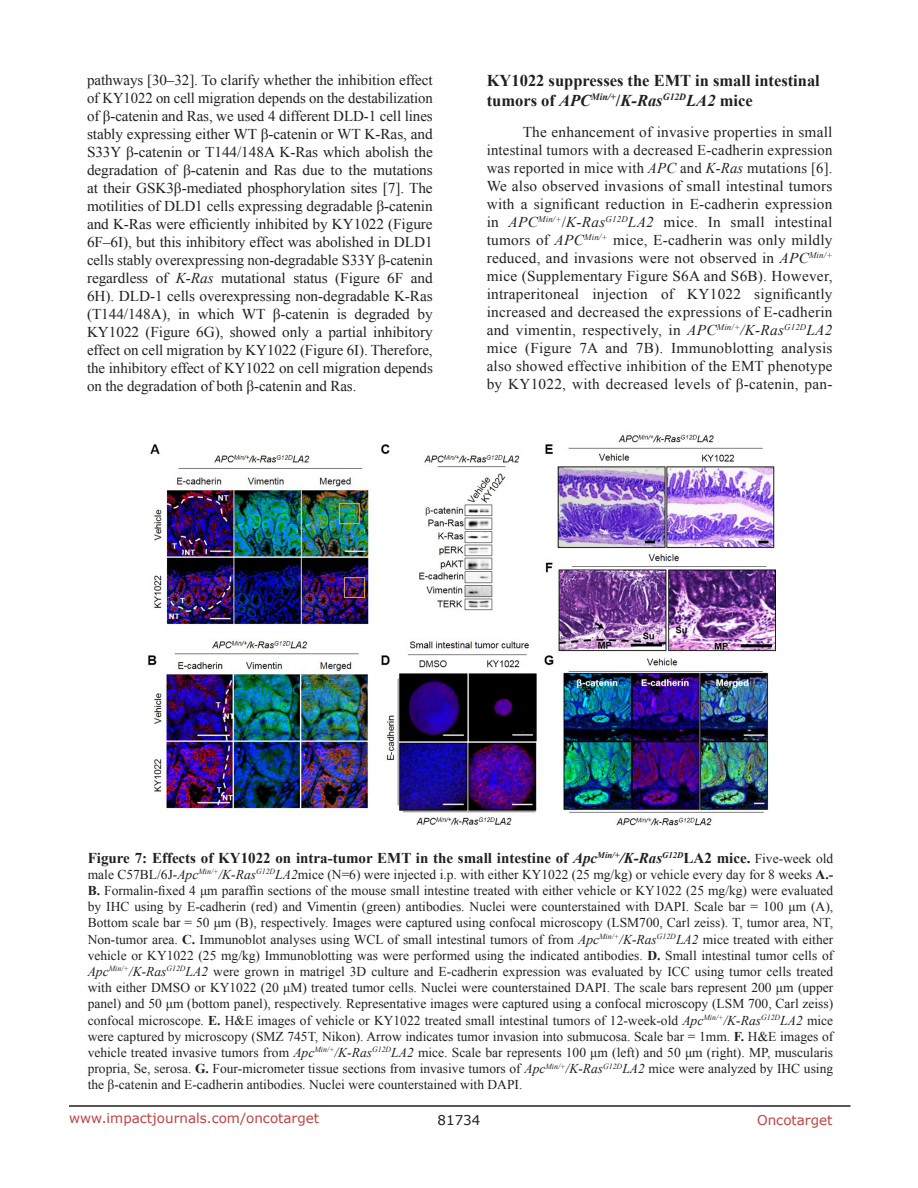
<style>
.page{position:relative;width:918px;height:1188px;background:#fff}
.page>*{position:absolute;margin:0;border:0;box-sizing:border-box;transform-origin:0 0}
.SubHeading{font:700 16.5px/19.8px "Times New Roman";color:#231f20}
.BodyText{font:15px/18px "Times New Roman";letter-spacing:.005em;color:#231f20;text-align:justify}
.figuretext{font:700 15px "Times New Roman";color:#231f20}
.figuretext-2{font:13.5px/16.2px "Times New Roman";color:#231f20;text-align:justify}
.t1{font:13.5px "Verdana";color:#c24141}
.t2{font:13.5px "Verdana";color:#231f20}
.s1{font-style:italic}
.s2{font-weight:400;font-size:13.5px}
.s3{font-weight:700}
</style>
<div class="page">
<hr style="left:69px;top:1105px;width:781px;height:2px;background:#231f20">
<img style="left:147px;top:433px;width:628px;height:392px">
<p class="BodyText" style="left:87px;top:71px;width:347px">pathways [30–32]. To clarify whether the inhibition effect of KY1022 on cell migration depends on the destabilization of β-catenin and Ras, we used 4 different DLD-1 cell lines stably expressing either WT β-catenin or WT K-Ras, and S33Y β-catenin or T144/148A K-Ras which abolish the degradation of β-catenin and Ras due to the mutations at their GSK3β-mediated phosphorylation sites [7]. The motilities of DLD1 cells expressing degradable β-catenin and K-Ras were efficiently inhibited by KY1022 (Figure 6F–6I), but this inhibitory effect was abolished in DLD1 cells stably overexpressing non-degradable S33Y β-catenin regardless of <span class="s1">K-Ras</span> mutational status (Figure 6F and 6H). DLD-1 cells overexpressing non-degradable K-Ras (T144/148A), in which WT β-catenin is degraded by KY1022 (Figure 6G), showed only a partial inhibitory effect on cell migration by KY1022 (Figure 6I). Therefore, the inhibitory effect of KY1022 on cell migration depends on the degradation of both β-catenin and Ras.</p>
<p class="SubHeading" style="left:487px;top:70px;width:335px">KY1022 suppresses the EMT in small intestinal tumors of <span class="s1">APC</span><sup>Min/+</sup>/<span class="s1">K-Ras</span><sup>G12D</sup><span class="s1">LA2</span> mice</p>
<p class="BodyText" style="left:487px;top:123px;width:347px;text-indent:36px">The enhancement of invasive properties in small intestinal tumors with a decreased E-cadherin expression was reported in mice with <span class="s1">APC</span> and <span class="s1">K-Ras</span> mutations [6].<br>We also observed invasions of small intestinal tumors with a significant reduction in E-cadherin expression in <span class="s1">APC</span><sup>Min/+</sup>/<span class="s1">K-Ras</span><sup>G12D</sup><span class="s1">LA2</span> mice. In small intestinal tumors of <span class="s1">APC</span><sup>Min/+</sup> mice, E-cadherin was only mildly reduced, and invasions were not observed in <span class="s1">APC</span><sup>Min/+ </sup>mice (Supplementary Figure S6A and S6B). However, intraperitoneal injection of KY1022 significantly increased and decreased the expressions of E-cadherin and vimentin, respectively, in <span class="s1">APC</span><sup>Min/+</sup><span class="s1">/K-Ras</span><sup>G12D</sup><span class="s1">LA2 </span>mice (Figure 7A and 7B). Immunoblotting analysis also showed effective inhibition of the EMT phenotype by KY1022, with decreased levels of β-catenin, pan-</p>
<p class="figuretext" style="left:88px;top:847px;width:747px">Figure 7: Effects of KY1022 on intra-tumor EMT in the small intestine of <span class="s1">Apc</span><sup>Min/+</sup><span class="s1">/K-Ras</span><sup>G12D</sup>LA2 mice. <span class="s2">Five-week old</span></p>
<p class="figuretext-2" style="left:88px;top:866px;width:747px">male C57BL/6J-<span class="s1">Apc</span><sup>Min/+</sup><span class="s1">/K-Ras</span><sup>G12D</sup><span class="s1">LA2</span>mice (N=6) were injected i.p. with either KY1022 (25 mg/kg) or vehicle every day for 8 weeks <span class="s3">A.- B.</span> Formalin-fixed 4 μm paraffin sections of the mouse small intestine treated with either vehicle or KY1022 (25 mg/kg) were evaluated by IHC using by E-cadherin (red) and Vimentin (green) antibodies. Nuclei were counterstained with DAPI. Scale bar = 100 μm (A), Bottom scale bar = 50 μm (B), respectively. Images were captured using confocal microscopy (LSM700, Carl zeiss). T, tumor area, NT, Non-tumor area. <span class="s3">C.</span> Immunoblot analyses using WCL of small intestinal tumors of from <span class="s1">Apc</span><sup>Min/+</sup><span class="s1">/K-Ras</span><sup>G12D</sup><span class="s1">LA2</span> mice treated with either vehicle or KY1022 (25 mg/kg) Immunoblotting was were performed using the indicated antibodies. <span class="s3">D.</span> Small intestinal tumor cells of <span class="s1">Apc</span><sup>Min/+</sup><span class="s1">/K-Ras</span><sup>G12D</sup><span class="s1">LA2</span> were grown in matrigel 3D culture and E-cadherin expression was evaluated by ICC using tumor cells treated with either DMSO or KY1022 (20 μM) treated tumor cells. Nuclei were counterstained DAPI. The scale bars represent 200 μm (upper panel) and 50 μm (bottom panel), respectively. Representative images were captured using a confocal microscopy (LSM 700, Carl zeiss) confocal microscope. <span class="s3">E.</span> H&amp;E images of vehicle or KY1022 treated small intestinal tumors of 12-week-old <span class="s1">Apc</span><sup>Min/+</sup><span class="s1">/K-Ras</span><sup>G12D</sup><span class="s1">LA2</span> mice were captured by microscopy (SMZ 745T, Nikon). Arrow indicates tumor invasion into submucosa. Scale bar = 1mm. <span class="s3">F.</span> H&amp;E images of vehicle treated invasive tumors from <span class="s1">Apc</span><sup>Min/+</sup><span class="s1">/K-Ras</span><sup>G12D</sup><span class="s1">LA2</span> mice. Scale bar represents 100 μm (left) and 50 μm (right). MP, muscularis propria, Se, serosa. <span class="s3">G.</span> Four-micrometer tissue sections from invasive tumors of <span class="s1">Apc</span><sup>Min/+</sup><span class="s1">/K-Ras</span><sup>G12D</sup><span class="s1">LA2</span> mice were analyzed by IHC using the β-catenin and E-cadherin antibodies. Nuclei were counterstained with DAPI.</p>
<p class="t1" style="left:69px;top:1109px;width:252px">www.impactjournals.com/oncotarget</p>
<p class="t2" style="left:438px;top:1111px;width:44px">81734</p>
<p class="t1" style="left:757px;top:1111px;width:77px">Oncotarget</p>
</div>
